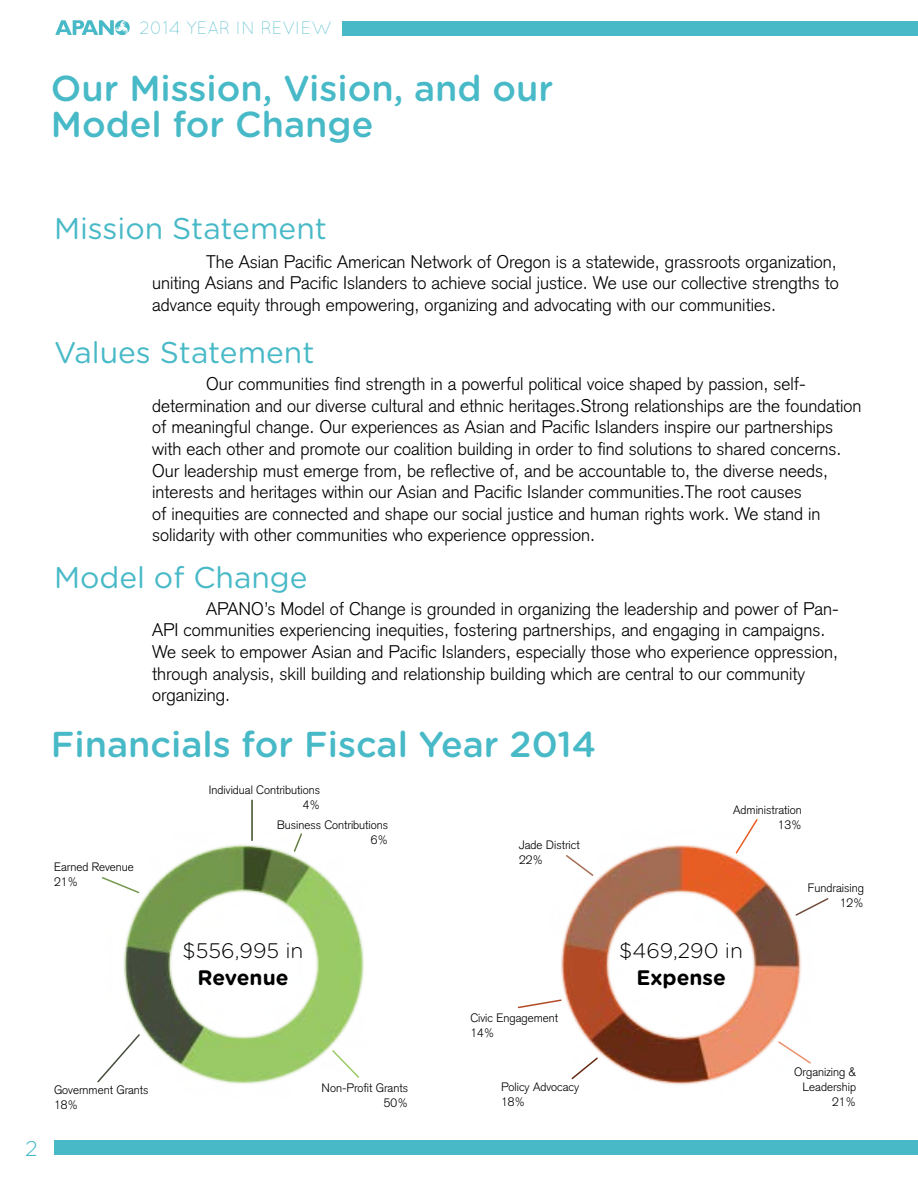
<style>
.page{position:relative;width:918px;height:1188px;background:#fff}
.page>*{position:absolute;margin:0;border:0;box-sizing:border-box;transform-origin:0 0}
.t1{font:500 36px/36px "Gotham Rounded";color:#48b9c7}
.t2{font:30px "Gotham Rounded";color:#48b9c7}
.t3{font:300 21.3px "Gotham Rounded";color:#48b9c7}
.t4{font:300 21px "Gotham Rounded";color:#000}
.t5{font:700 21px "Gotham Rounded";color:#000}
.t6{font:300 18px/21.6px "Akzidenz Grotesk";color:#000}
.t7{font:300 18px "Quicksand";color:#48b9c7}
.t8{font:300 12px/15px "Akzidenz Grotesk";color:#000;text-align:right}
</style>
<div class="page">
<div style="left:54px;top:1140px;width:864px;height:15px;background:#48b9c7"></div>
<svg style="left:55px;top:20px;width:75px;height:15px"></svg>
<div style="left:342px;top:22px;width:576px;height:14px;background:#48b9c7"></div>
<img style="left:123px;top:840px;width:241px;height:244px">
<img style="left:561px;top:845px;width:240px;height:240px">
<svg style="left:293px;top:833px;width:10px;height:20px"></svg>
<svg style="left:331px;top:1049px;width:30px;height:30px"></svg>
<svg style="left:97px;top:1033px;width:44px;height:51px"></svg>
<svg style="left:102px;top:876px;width:39px;height:18px"></svg>
<svg style="left:517px;top:998px;width:46px;height:11px"></svg>
<svg style="left:565px;top:854px;width:30px;height:23px"></svg>
<svg style="left:734px;top:819px;width:25px;height:36px"></svg>
<svg style="left:794px;top:897px;width:35px;height:20px"></svg>
<svg style="left:777px;top:1040px;width:34px;height:25px"></svg>
<svg style="left:570px;top:1056px;width:29px;height:25px"></svg>
<hr style="left:251px;top:800px;width:2px;height:40px;background:#3a4b26">
<p class="t7" style="left:139px;top:17px;width:193px">2014 YEAR IN REVIEW</p>
<h1 class="t1" style="left:51px;top:69px;width:504px">Our Mission, Vision, and our<br>Model for Change</h1>
<p class="t3" style="left:25px;top:1134px;width:14px">2</p>
<h2 class="t2" style="left:54px;top:208px;width:274px">Mission Statement</h2>
<p class="t6" style="left:152px;top:251px;width:688px;text-align:justify;text-indent:54px">The Asian Pacific American Network of Oregon is a statewide, grassroots organization, uniting Asians and Pacific Islanders to achieve social justice. We use our collective strengths to advance equity through empowering, organizing and advocating with our communities.</p>
<h2 class="t2" style="left:54px;top:331px;width:262px">Values Statement</h2>
<p class="t6" style="left:152px;top:373px;width:711px;text-indent:54px">Our communities find strength in a powerful political voice shaped by passion, self&shy;determination and our diverse cultural and ethnic heritages.Strong relationships are the foundation of meaningful change. Our experiences as Asian and Pacific Islanders inspire our partnerships with each other and promote our coalition building in order to find solutions to shared concerns.<br>Our leadership must emerge from, be reflective of, and be accountable to, the diverse needs, interests and heritages within our Asian and Pacific Islander communities.The root causes<br>of inequities are connected and shape our social justice and human rights work. We stand in solidarity with other communities who experience oppression.</p>
<h2 class="t2" style="left:54px;top:557px;width:255px">Model of Change</h2>
<p class="t6" style="left:152px;top:598px;width:688px;text-indent:54px">APANO’s Model of Change is grounded in organizing the leadership and power of Pan-API communities experiencing inequities, fostering partnerships, and engaging in campaigns.<br>We seek to empower Asian and Pacific Islanders, especially those who experience oppression, through analysis, skill building and relationship building which are central to our community organizing.</p>
<h1 class="t1" style="left:51px;top:725px;width:547px">Financials for Fiscal Year 2014</h1>
<p class="t8" style="left:54px;top:860px;width:81px;text-align:left">Earned Revenue<br>21%</p>
<p class="t8" style="left:209px;top:782px;width:113px">Individual Contributions<br>4%</p>
<p class="t8" style="left:277px;top:818px;width:113px">Business Contributions<br>6%</p>
<p class="t4" style="left:183px;top:936px;width:122px">$556,995 in</p>
<p class="t5" style="left:197px;top:962px;width:93px">Revenue</p>
<p class="t8" style="left:54px;top:1083px;width:96px;text-align:left">Government Grants<br>18%</p>
<p class="t8" style="left:322px;top:1080px;width:88px">Non-Profit Grants<br>50%</p>
<p class="t8" style="left:519px;top:837px;width:62px;text-align:left">Jade District<br>22%</p>
<p class="t8" style="left:470px;top:1010px;width:89px;text-align:left">Civic Engagement<br>14%</p>
<p class="t8" style="left:501px;top:1079px;width:80px;text-align:left">Policy Advocacy<br>18%</p>
<p class="t8" style="left:733px;top:802px;width:70px">Administration<br>13%</p>
<p class="t4" style="left:619px;top:936px;width:125px">$469,290 in</p>
<p class="t5" style="left:636px;top:962px;width:91px">Expense</p>
<p class="t8" style="left:808px;top:880px;width:58px">Fundraising<br>12%</p>
<p class="t8" style="left:794px;top:1064px;width:64px">Organizing &amp;<br>Leadership<br>21%</p>
</div>
